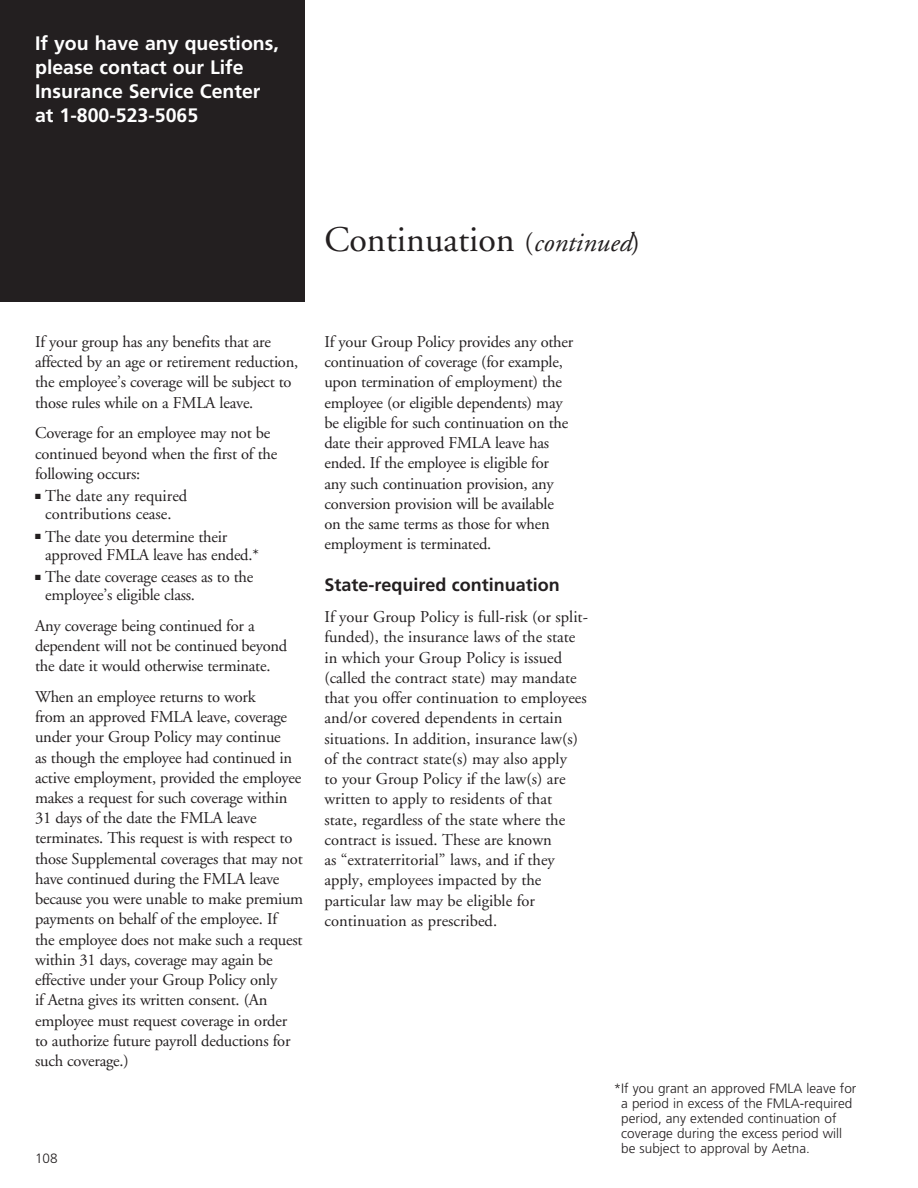
<style>
.page{position:relative;width:918px;height:1188px;background:#fff}
.page>*{position:absolute;margin:0;border:0;box-sizing:border-box;transform-origin:0 0}
.t1{font:36px "Adobe Garamond";color:#231f20}
.t2{font:700 19.5px/24px "Frutiger";color:#fff}
.t3{font:700 18px "Frutiger";color:#231f20}
.t4{font:16.5px/20.2px "Adobe Garamond";letter-spacing:-.015em;color:#231f20}
.t5{font:300 13.5px/15px "Frutiger";color:#231f20}
.s1{font-size:27px}
.s2{font-style:italic;font-size:27px}
</style>
<div class="page">
<div style="left:0;top:0;width:304px;height:301px;background:#231f20"></div>
<p class="t2" style="left:35px;top:31px;width:245px">If you have any questions, please contact our Life<br>Insurance Service Center at 1-800-523-5065</p>
<h1 class="t1" style="left:324px;top:220px;width:317px">Continuation <span class="s1">(</span><span class="s2">continued</span><span class="s1">)</span></h1>
<p class="t4" style="left:35px;top:332px;width:265px">If your group has any benefits that are affected by an age or retirement reduction, the employee’s coverage will be subject to those rules while on a FMLA leave.</p>
<p class="t4" style="left:35px;top:423px;width:244px">Coverage for an employee may not be continued beyond when the first of the following occurs:</p>
<p class="t4" style="left:35px;top:487px;width:154px;line-height:18px;text-align:center">■ The date any required contributions cease.</p>
<p class="t4" style="left:45px;top:528px;width:215px;line-height:18px;text-indent:-10px">■ The date you determine their approved FMLA leave has ended.*</p>
<p class="t4" style="left:45px;top:568px;width:210px;line-height:18px;text-indent:-10px">■ The date coverage ceases as to the employee’s eligible class.</p>
<p class="t4" style="left:35px;top:616px;width:254px">Any coverage being continued for a dependent will not be continued beyond the date it would otherwise terminate.</p>
<p class="t4" style="left:35px;top:687px;width:270px">When an employee returns to work<br>from an approved FMLA leave, coverage under your Group Policy may continue<br>as though the employee had continued in active employment, provided the employee makes a request for such coverage within 31 days of the date the FMLA leave terminates. This request is with respect to those Supplemental coverages that may not have continued during the FMLA leave because you were unable to make premium payments on behalf of the employee. If<br>the employee does not make such a request within 31 days, coverage may again be effective under your Group Policy only<br>if Aetna gives its written consent. (An employee must request coverage in order to authorize future payroll deductions for such coverage.)</p>
<p class="t4" style="left:324px;top:332px;width:250px">If your Group Policy provides any other continuation of coverage (for example, upon termination of employment) the employee (or eligible dependents) may be eligible for such continuation on the date their approved FMLA leave has ended. If the employee is eligible for any such continuation provision, any conversion provision will be available on the same terms as those for when employment is terminated.</p>
<p class="t3" style="left:324px;top:575px;width:237px">State-required continuation</p>
<p class="t4" style="left:324px;top:607px;width:265px">If your Group Policy is full-risk (or split&shy;funded), the insurance laws of the state in which your Group Policy is issued (called the contract state) may mandate that you offer continuation to employees and/or covered dependents in certain situations. In addition, insurance law(s) of the contract state(s) may also apply<br>to your Group Policy if the law(s) are written to apply to residents of that state, regardless of the state where the contract is issued. These are known<br>as “extraterritorial” laws, and if they apply, employees impacted by the particular law may be eligible for continuation as prescribed.</p>
<p class="t5" style="left:35px;top:1151px;width:24px">108</p>
<p class="t5" style="left:621px;top:1081px;width:237px;text-indent:-8px">*If you grant an approved FMLA leave for a period in excess of the FMLA-required period, any extended continuation of coverage during the excess period will be subject to approval by Aetna.</p>
</div>
